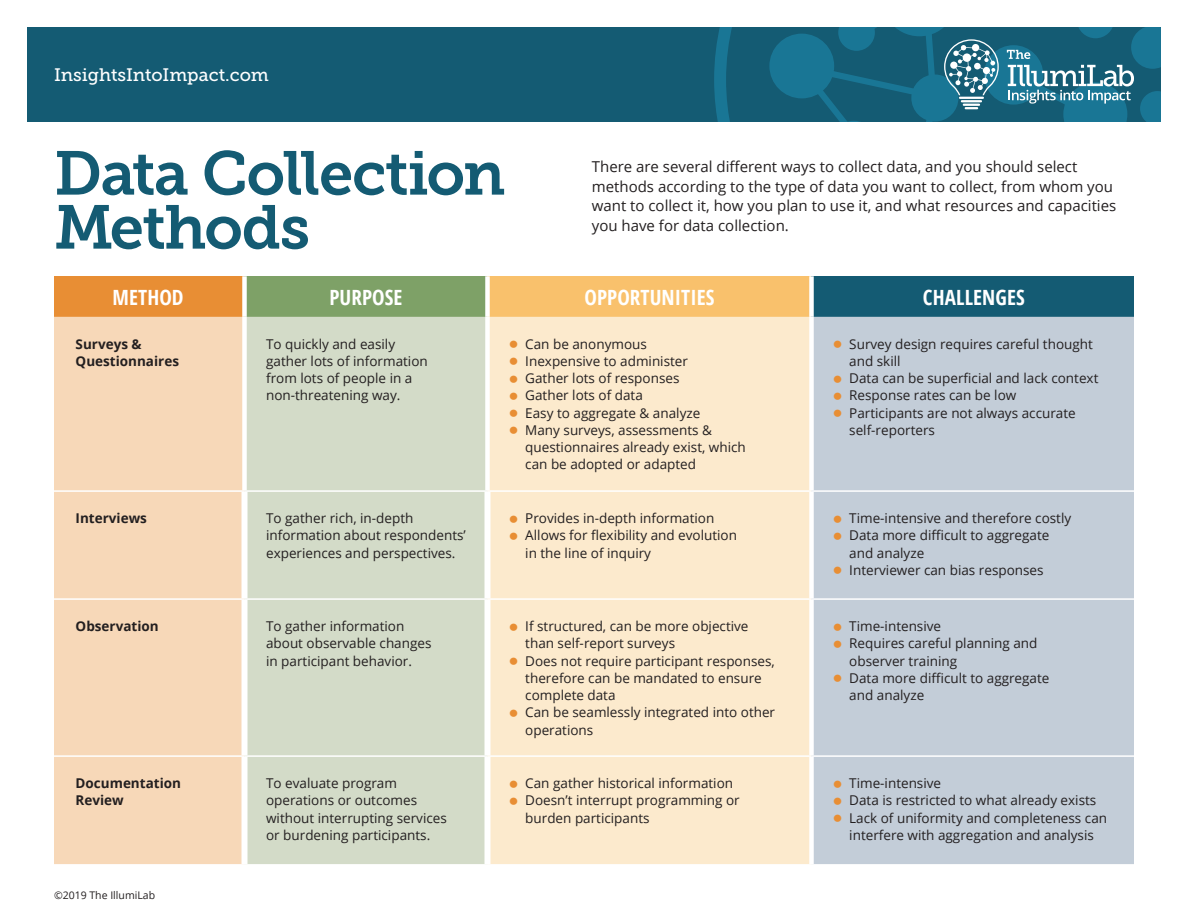
<style>
.page{position:relative;width:1188px;height:918px;background:#fff}
.page>*{position:absolute;margin:0;border:0;box-sizing:border-box;transform-origin:0 0}
.Big_Slab_Title_-_Tea{font:61.5px/54px "Museo Slab 700";letter-spacing:-.02em;color:#145b73}
.Chart_Reversed_Headi{font:700 21px "Open Sans Condensed";letter-spacing:.005em;color:#fff}
.t1{font:18px "Museo Slab 500";letter-spacing:-.005em;color:#fff}
.Body_Text{font:15px/19.5px "Open Sans";color:#231f20}
.Chart_Body_Text{font:13.5px/17.2px "Open Sans";color:#231f20}
.Chart_Body_Text-2{font:700 13.5px/17.2px "Open Sans";color:#231f20}
.t2{font:10.5px "Open Sans";color:#231f20}
.s1{font-family:"Arial";font-weight:700;font-size:25.5px;color:#e88e34}
</style>
<div class="page">
<div style="left:27px;top:27px;width:1134px;height:95px;background:#145b73"></div>
<div style="left:769px;top:34px;width:65px;height:64px;background:#197695;border-radius:50%"></div>
<svg style="left:714px;top:27px;width:18px;height:95px"></svg>
<svg style="left:795px;top:27px;width:366px;height:95px"></svg>
<div style="left:54px;top:276px;width:190px;height:41px;background:#e88e34"></div>
<div style="left:244px;top:276px;width:244px;height:41px;background:#7ea167"></div>
<div style="left:488px;top:276px;width:324px;height:41px;background:#f9c16c"></div>
<div style="left:812px;top:276px;width:322px;height:41px;background:#145b73"></div>
<div style="left:54px;top:317px;width:188px;height:547px;background:#f7d8b8"></div>
<div style="left:247px;top:317px;width:238px;height:547px;background:#d3dbc8"></div>
<div style="left:490px;top:317px;width:319px;height:547px;background:#fceacd"></div>
<div style="left:814px;top:317px;width:320px;height:547px;background:#c3cdd8"></div>
<div style="left:484px;top:492px;width:6px;height:106px;background:#fff"></div>
<div style="left:484px;top:600px;width:6px;height:155px;background:#fff"></div>
<div style="left:484px;top:757px;width:6px;height:107px;background:#fff"></div>
<div style="left:242px;top:492px;width:6px;height:106px;background:#fff"></div>
<div style="left:242px;top:600px;width:6px;height:155px;background:#fff"></div>
<div style="left:242px;top:757px;width:6px;height:107px;background:#fff"></div>
<div style="left:242px;top:276px;width:5px;height:41px;background:#fff"></div>
<div style="left:485px;top:276px;width:5px;height:41px;background:#fff"></div>
<div style="left:809px;top:276px;width:5px;height:41px;background:#fff"></div>
<hr style="left:54px;top:490px;width:190px;height:2px;background:#fff">
<hr style="left:244px;top:490px;width:244px;height:2px;background:#fff">
<hr style="left:488px;top:490px;width:324px;height:2px;background:#fff">
<hr style="left:812px;top:490px;width:322px;height:2px;background:#fff">
<hr style="left:54px;top:598px;width:190px;height:2px;background:#fff">
<hr style="left:244px;top:598px;width:244px;height:2px;background:#fff">
<hr style="left:488px;top:598px;width:324px;height:2px;background:#fff">
<hr style="left:812px;top:598px;width:322px;height:2px;background:#fff">
<hr style="left:54px;top:755px;width:190px;height:2px;background:#fff">
<hr style="left:244px;top:755px;width:244px;height:2px;background:#fff">
<hr style="left:488px;top:755px;width:324px;height:2px;background:#fff">
<hr style="left:812px;top:755px;width:322px;height:2px;background:#fff">
<h3 class="t1" style="left:54px;top:65px;width:216px">InsightsIntoImpact.com</h3>
<p class="Big_Slab_Title_-_Tea" style="left:54px;top:147px;width:453px">Data Collection<br>Methods</p>
<p class="Body_Text" style="left:592px;top:157px;width:526px">There are several different ways to collect data, and you should select methods according to the type of data you want to collect, from whom you want to collect it, how you plan to use it, and what resources and capacities you have for data collection.</p>
<p class="Chart_Reversed_Headi" style="left:113px;top:282px;width:73px">METHOD</p>
<p class="Chart_Reversed_Headi" style="left:329px;top:282px;width:75px">PURPOSE</p>
<p class="Chart_Reversed_Headi" style="left:584px;top:282px;width:132px">OPPORTUNITIES</p>
<p class="Chart_Reversed_Headi" style="left:923px;top:282px;width:103px">CHALLENGES</p>
<p class="Chart_Body_Text-2" style="left:76px;top:335px;width:105px">Surveys &amp;<br>Questionnaires</p>
<p class="Chart_Body_Text" style="left:266px;top:335px;width:163px">To quickly and easily gather lots of information from lots of people in a non-threatening way.</p>
<p class="Chart_Body_Text" style="left:509px;top:335px;width:139px"><span class="s1">•</span> Can be anonymous</p>
<p class="Chart_Body_Text" style="left:849px;top:335px;width:245px;text-indent:-16px"><span class="s1">•</span> Survey design requires careful thought and skill</p>
<p class="Chart_Body_Text" style="left:833px;top:369px;width:267px"><span class="s1">•</span> Data can be superficial and lack context</p>
<p class="Chart_Body_Text" style="left:833px;top:387px;width:185px"><span class="s1">•</span> Response rates can be low</p>
<p class="Chart_Body_Text" style="left:849px;top:404px;width:228px;text-indent:-16px"><span class="s1">•</span> Participants are not always accurate self-reporters</p>
<p class="Chart_Body_Text" style="left:509px;top:352px;width:180px"><span class="s1">•</span> Inexpensive to administer</p>
<p class="Chart_Body_Text" style="left:509px;top:369px;width:172px"><span class="s1">•</span> Gather lots of responses</p>
<p class="Chart_Body_Text" style="left:509px;top:387px;width:135px"><span class="s1">•</span> Gather lots of data</p>
<p class="Chart_Body_Text" style="left:509px;top:404px;width:193px"><span class="s1">•</span> Easy to aggregate &amp; analyze</p>
<p class="Chart_Body_Text" style="left:525px;top:421px;width:222px;text-indent:-16px"><span class="s1">•</span> Many surveys, assessments &amp; questionnaires already exist, which can be adopted or adapted</p>
<p class="Chart_Body_Text-2" style="left:76px;top:509px;width:73px">Interviews</p>
<p class="Chart_Body_Text" style="left:266px;top:509px;width:201px">To gather rich, in-depth information about respondents’ experiences and perspectives.</p>
<p class="Chart_Body_Text" style="left:509px;top:509px;width:207px"><span class="s1">•</span> Provides in-depth information</p>
<p class="Chart_Body_Text" style="left:525px;top:526px;width:213px;text-indent:-16px"><span class="s1">•</span> Allows for flexibility and evolution in the line of inquiry</p>
<p class="Chart_Body_Text-2" style="left:76px;top:617px;width:85px">Observation</p>
<p class="Chart_Body_Text" style="left:266px;top:617px;width:167px">To gather information about observable changes in participant behavior.</p>
<p class="Chart_Body_Text" style="left:525px;top:617px;width:225px;text-indent:-16px"><span class="s1">•</span> If structured, can be more objective than self-report surveys</p>
<p class="Chart_Body_Text" style="left:525px;top:652px;width:251px;text-indent:-16px"><span class="s1">•</span> Does not require participant responses, therefore can be mandated to ensure complete data</p>
<p class="Chart_Body_Text" style="left:525px;top:703px;width:251px;text-indent:-16px"><span class="s1">•</span> Can be seamlessly integrated into other operations</p>
<p class="Chart_Body_Text-2" style="left:76px;top:774px;width:107px">Documentation<br>Review</p>
<p class="Chart_Body_Text" style="left:266px;top:774px;width:182px">To evaluate program operations or outcomes without interrupting services or burdening participants.</p>
<p class="Chart_Body_Text" style="left:509px;top:774px;width:226px"><span class="s1">•</span> Can gather historical information</p>
<p class="Chart_Body_Text" style="left:525px;top:791px;width:216px;text-indent:-16px"><span class="s1">•</span> Doesn’t interrupt programming or burden participants</p>
<p class="t2" style="left:54px;top:888px;width:103px">©2019 The IllumiLab</p>
<p class="Chart_Body_Text" style="left:833px;top:509px;width:240px"><span class="s1">•</span> Time-intensive and therefore costly</p>
<p class="Chart_Body_Text" style="left:849px;top:526px;width:202px;text-indent:-16px"><span class="s1">•</span> Data more difficult to aggregate and analyze</p>
<p class="Chart_Body_Text" style="left:833px;top:561px;width:212px"><span class="s1">•</span> Interviewer can bias responses</p>
<p class="Chart_Body_Text" style="left:833px;top:617px;width:110px"><span class="s1">•</span> Time-intensive</p>
<p class="Chart_Body_Text" style="left:849px;top:634px;width:190px;text-indent:-16px"><span class="s1">•</span> Requires careful planning and observer training</p>
<p class="Chart_Body_Text" style="left:849px;top:669px;width:202px;text-indent:-16px"><span class="s1">•</span> Data more difficult to aggregate and analyze</p>
<p class="Chart_Body_Text" style="left:833px;top:774px;width:110px"><span class="s1">•</span> Time-intensive</p>
<p class="Chart_Body_Text" style="left:833px;top:791px;width:265px"><span class="s1">•</span> Data is restricted to what already exists</p>
<p class="Chart_Body_Text" style="left:833px;top:809px;width:276px;text-align:center"><span class="s1">•</span> Lack of uniformity and completeness can interfere with aggregation and analysis</p>
</div>
